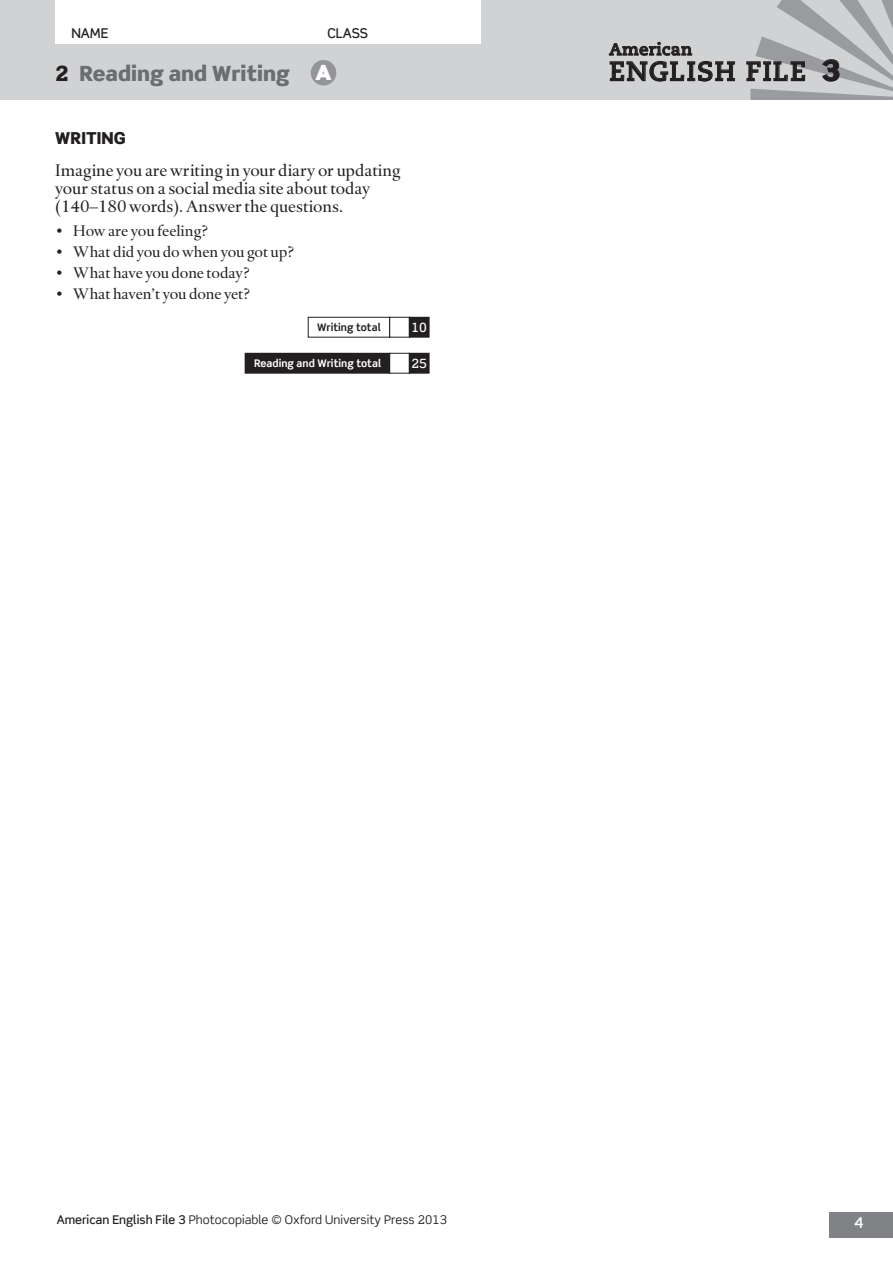
<style>
.page{position:relative;width:893px;height:1263px;background:#fff}
.page>*{position:absolute;margin:0;border:0;box-sizing:border-box;transform-origin:0 0}
.t1{font:700 27px "Caecilia LT Std";letter-spacing:.04em;color:#231f20}
.t2{font:900 21px "Scene Std";color:#6c6d70}
.t3{font:17.25px/18px "Haarlemmer MT Std";color:#231f20}
.t4{font:700 16.5px "Caecilia LT Std";letter-spacing:.03em;color:#231f20}
.t5{font:900 16.5px "Scene Std";letter-spacing:.005em;color:#231f20}
.t6{font:15.75px "Haarlemmer MT Std";letter-spacing:-.01em;color:#231f20}
.t7{font:500 15px "Scene Std";color:#fff}
.t8{font:500 13.5px "Scene Std";color:#231f20}
.t9{font:500 12.75px "Scene Std";color:#fff}
.t10{font:12px "Scene Std";color:#231f20}
.t11{font:700 10.5px "Scene Std";color:#fff}
.t12{font:700 10.5px "Scene Std";color:#231f20}
.s1{color:#231f20}
.s2{color:#fff}
.s3{font-family:"Scene Std";font-weight:900;font-size:28.5px}
.s4{font-weight:500}
</style>
<div class="page">
<div style="left:0;top:0;width:893px;height:100px;background:#d1d2d4"></div>
<div style="left:829px;top:1212px;width:64px;height:25px;background:#808285"></div>
<div style="left:55px;top:0;width:425px;height:44px;background:#fff"></div>
<svg style="left:609px;top:42px;width:126px;height:39px"></svg>
<svg style="left:746px;top:0;width:147px;height:100px"></svg>
<div style="left:311px;top:60px;width:25px;height:26px;background:#939598;border-radius:50%"></div>
<div style="left:308px;top:317px;width:82px;height:21px;border:1px solid #231f20"></div>
<div style="left:389px;top:317px;width:21px;height:21px;border:1px solid #231f20"></div>
<div style="left:409px;top:317px;width:20px;height:20px;background:#231f20"></div>
<div style="left:409px;top:317px;width:20px;height:21px;border:1px solid #231f20"></div>
<div style="left:245px;top:353px;width:145px;height:20px;background:#231f20"></div>
<div style="left:245px;top:353px;width:145px;height:21px;border:1px solid #231f20"></div>
<div style="left:389px;top:353px;width:21px;height:21px;border:1px solid #231f20"></div>
<div style="left:409px;top:353px;width:20px;height:20px;background:#231f20"></div>
<div style="left:409px;top:353px;width:20px;height:21px;border:1px solid #231f20"></div>
<p class="t8" style="left:71px;top:25px;width:39px">NAME</p>
<p class="t8" style="left:327px;top:25px;width:42px">CLASS</p>
<p class="t4" style="left:609px;top:40px;width:84px">American</p>
<p class="t2" style="left:55px;top:60px;width:278px"><span class="s1">2</span> Reading and Writing <span class="s2">A</span></p>
<h1 class="t1" style="left:609px;top:55px;width:233px">ENGLISH FILE <span class="s3">3</span></h1>
<p class="t5" style="left:55px;top:127px;width:72px">WRITING</p>
<p class="t3" style="left:55px;top:161px;width:347px">Imagine you are writing in your diary or updating your status on a social media site about today (140–180 words). Answer the questions.</p>
<p class="t6" style="left:55px;top:221px;width:154px">• How are you feeling?</p>
<p class="t6" style="left:55px;top:242px;width:240px">• What did you do when you got up?</p>
<p class="t6" style="left:55px;top:263px;width:196px">• What have you done today?</p>
<p class="t6" style="left:55px;top:284px;width:196px">• What haven’t you done yet?</p>
<p class="t12" style="left:317px;top:320px;width:65px">Writing total</p>
<p class="t9" style="left:411px;top:319px;width:17px">10</p>
<p class="t11" style="left:254px;top:356px;width:128px">Reading and Writing total</p>
<p class="t9" style="left:411px;top:355px;width:17px">25</p>
<p class="t10" style="left:57px;top:1212px;width:392px"><span class="s4">American English File 3</span> Photocopiable © Oxford University Press 2013</p>
<p class="t7" style="left:854px;top:1214px;width:11px">4</p>
</div>
